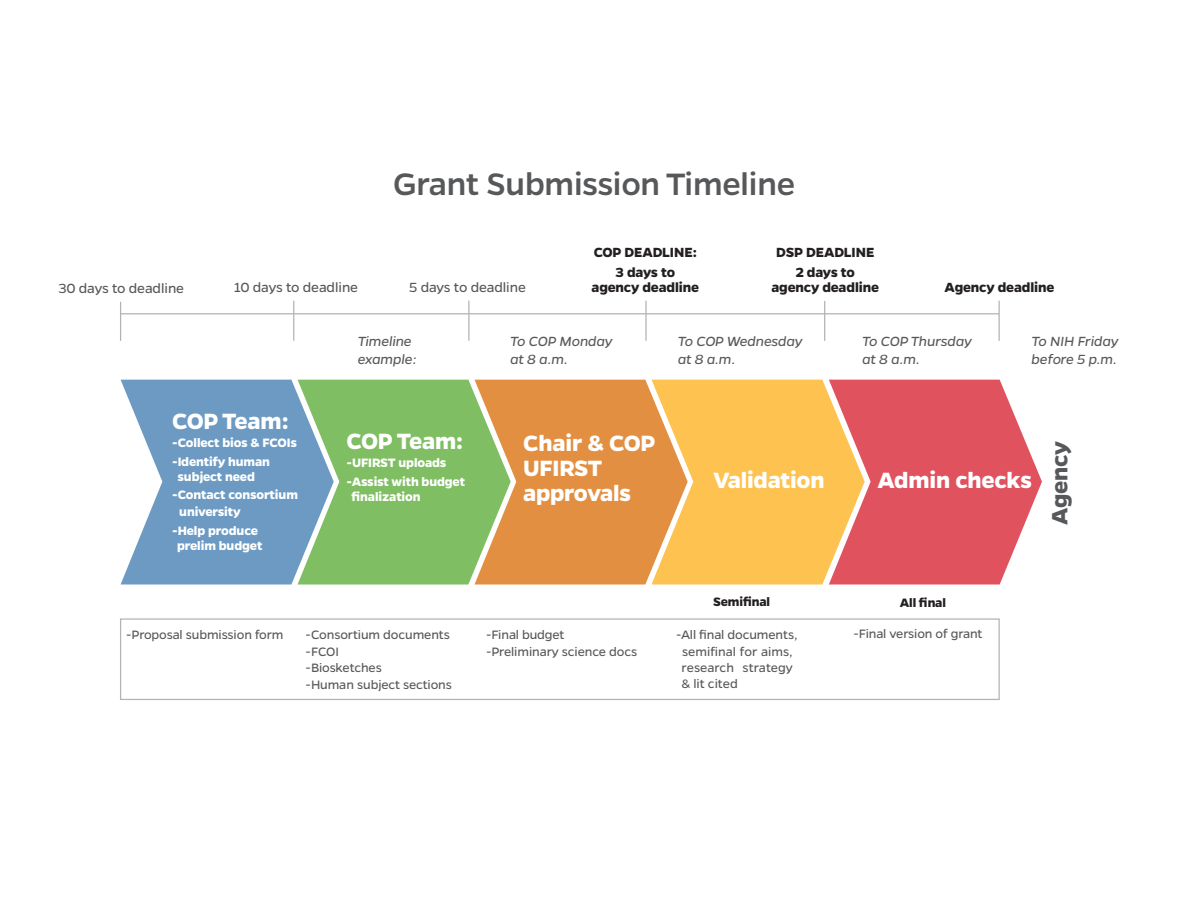
<style>
.page{position:relative;width:1188px;height:918px;background:#fff}
.page>*{position:absolute;margin:0;border:0;box-sizing:border-box;transform-origin:0 0}
.t1{font:500 34.95px "Gentona";letter-spacing:-.01em;color:#57585a}
.t2{font:700 25.05px/25px "Gentona";letter-spacing:-.01em;color:#fff}
.t3{font:700 25.05px "Gentona";letter-spacing:-.01em;color:#57585a}
.t4{font:italic 15px/18px "Gentona";letter-spacing:-.015em;color:#57585a}
.t5{font:700 15px/20px "Gentona";letter-spacing:-.01em;color:#231f20;text-align:center}
.t6{font:15px "Gentona";letter-spacing:-.01em;color:#57585a}
.t7{font:13.8px/16.5px "Gentona";letter-spacing:-.01em;color:#57585a}
.t8{font:700 13.8px/18.8px "Gentona";letter-spacing:-.01em;color:#fff}
.t9{font:700 13.8px "Gentona";letter-spacing:-.01em;color:#231f20}
</style>
<div class="page">
<svg style="left:121px;top:380px;width:177px;height:205px;background:#7ea6ca"></svg>
<svg style="left:298px;top:380px;width:177px;height:205px;background:#82bd71"></svg>
<svg style="left:475px;top:380px;width:177px;height:205px;background:#da974a"></svg>
<svg style="left:652px;top:380px;width:177px;height:205px;background:#fabf54"></svg>
<svg style="left:829px;top:380px;width:213px;height:205px;background:#e67072"></svg>
<hr style="left:121px;top:313px;width:878px;height:1px;background:#b1b3b6">
<hr style="left:824px;top:301px;width:1px;height:40px;background:#b1b3b6">
<div style="left:120px;top:618px;width:880px;height:82px;border:1px solid #b1b3b6"></div>
<hr style="left:120px;top:302px;width:1px;height:39px;background:#b1b3b6">
<hr style="left:293px;top:301px;width:1px;height:40px;background:#b1b3b6">
<hr style="left:468px;top:301px;width:2px;height:40px;background:#b1b3b6">
<hr style="left:645px;top:301px;width:2px;height:40px;background:#b1b3b6">
<hr style="left:999px;top:301px;width:1px;height:40px;background:#b1b3b6">
<p class="t1" style="left:393px;top:165px;width:403px">Grant Submission Timeline</p>
<p class="t6" style="left:58px;top:280px;width:127px">30 days to deadline</p>
<p class="t6" style="left:234px;top:279px;width:126px">10 days to deadline</p>
<p class="t6" style="left:409px;top:279px;width:118px">5 days to deadline</p>
<p class="t5" style="left:594px;top:242px;width:105px">COP DEADLINE:<br>3 days to</p>
<p class="t5" style="left:592px;top:277px;width:109px">agency deadline</p>
<p class="t5" style="left:776px;top:242px;width:100px">DSP DEADLINE<br>2 days to</p>
<p class="t5" style="left:772px;top:277px;width:109px">agency deadline</p>
<p class="t5" style="left:945px;top:277px;width:111px">Agency deadline</p>
<p class="t2" style="left:172px;top:409px;width:118px">COP Team:</p>
<p class="t8" style="left:172px;top:433px;width:127px">-Collect bios &amp; FCOIs -Identify human</p>
<p class="t8" style="left:172px;top:467px;width:127px;text-indent:6px">subject need -Contact consortium</p>
<p class="t8" style="left:172px;top:502px;width:88px;text-indent:7px">university -Help produce</p>
<p class="t8" style="left:177px;top:536px;width:87px">prelim budget</p>
<p class="t4" style="left:358px;top:332px;width:60px">Timeline example:</p>
<p class="t4" style="left:510px;top:332px;width:104px">To COP Monday at 8 a.m.</p>
<p class="t4" style="left:678px;top:332px;width:126px">To COP Wednesday at 8 a.m.</p>
<p class="t4" style="left:862px;top:332px;width:111px">To COP Thursday at 8 a.m.</p>
<p class="t4" style="left:1032px;top:332px;width:88px">To NIH Friday before 5 p.m.</p>
<p class="t2" style="left:347px;top:429px;width:118px">COP Team:</p>
<p class="t8" style="left:347px;top:453px;width:120px">-UFIRST uploads -Assist with budget</p>
<p class="t8" style="left:352px;top:487px;width:70px">finalization</p>
<p class="t2" style="left:523px;top:430px;width:133px">Chair &amp; COP<br>UFIRST approvals</p>
<p class="t2" style="left:713px;top:467px;width:113px">Validation</p>
<p class="t2" style="left:877px;top:467px;width:156px">Admin checks</p>
<p class="t3" style="left:1045px;top:525px;width:85px;rotate:-90deg">Agency</p>
<p class="t9" style="left:713px;top:593px;width:58px">Semifinal</p>
<p class="t9" style="left:900px;top:594px;width:48px">All final</p>
<p class="t7" style="left:126px;top:627px;width:159px">-Proposal submission form</p>
<p class="t7" style="left:306px;top:627px;width:148px">-Consortium documents -FCOI<br>-Biosketches<br>-Human subject sections</p>
<p class="t7" style="left:486px;top:627px;width:153px">-Final budget -Preliminary science docs</p>
<p class="t7" style="left:682px;top:627px;width:118px;text-indent:-6px">-All final documents, semifinal for aims, research strategy &amp; lit cited</p>
<p class="t7" style="left:853px;top:626px;width:131px">-Final version of grant</p>
</div>
